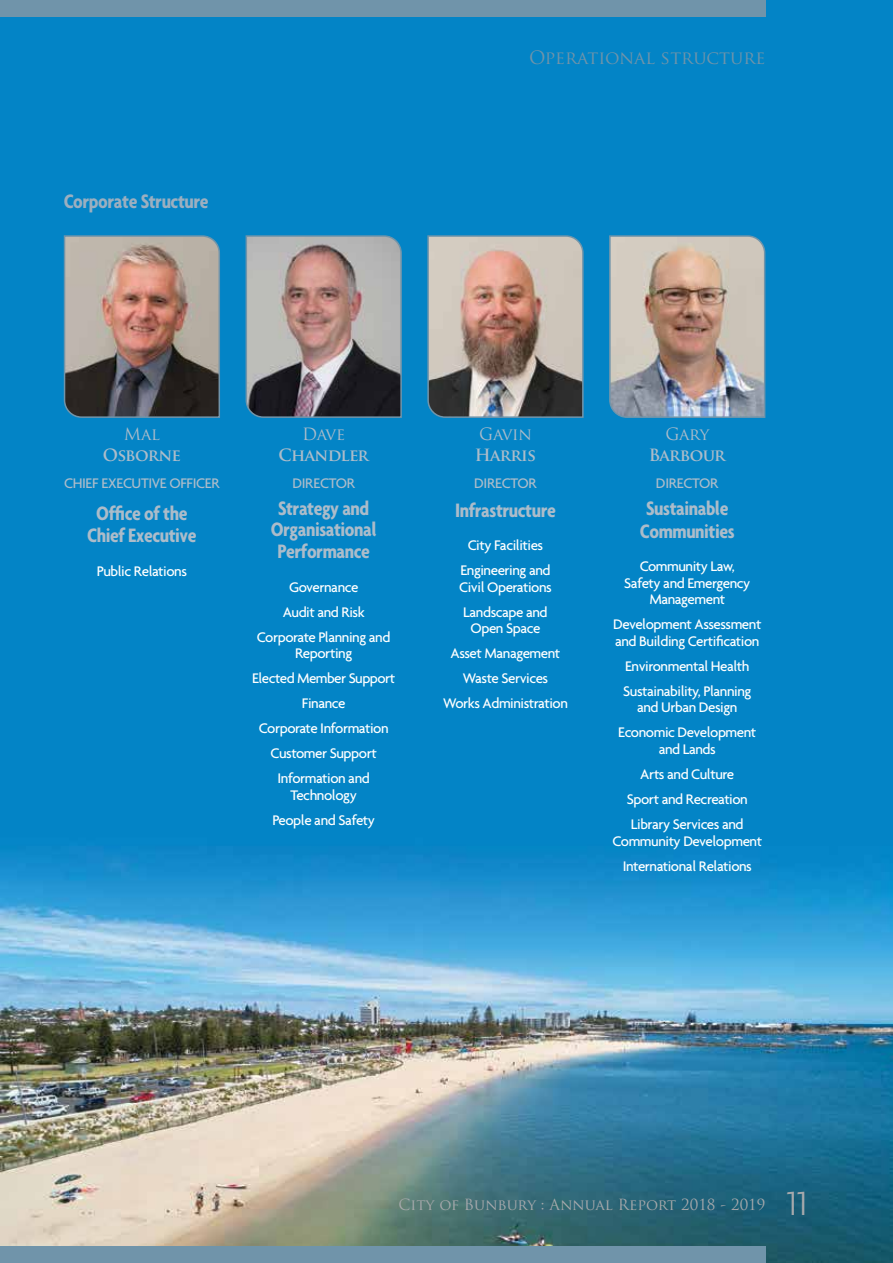
<style>
.page{position:relative;width:893px;height:1263px;background:#fff}
.page>*{position:absolute;margin:0;border:0;box-sizing:border-box;transform-origin:0 0}
.t1{font:300 36px "Agenda";color:#a7a9ac}
.t2{font:700 condensed 21px/22.5px "Agenda";letter-spacing:-.02em;color:#acbcca;text-align:center}
.t3{font:700 condensed 21px "Agenda";letter-spacing:-.02em;color:#9bafc0}
.t4{font:18px "Trajan Pro";color:#7094aa}
.t5{font:700 16.5px "Trajan Pro";letter-spacing:-.04em;color:#acbcca}
.t6{font:16.5px "Trajan Pro";letter-spacing:-.02em;color:#acbcca}
.t7{font:500 15px/25px "Agenda";letter-spacing:-.03em;color:#fff;text-align:center}
.t8{font:500 15px "Agenda";letter-spacing:-.025em;color:#acbcca}
.t9{font:15px "Trajan Pro";color:#a7a9ac}
</style>
<div class="page">
<img style="left:0;top:0;width:893px;height:1263px">
<img style="left:63px;top:235px;width:158px;height:184px">
<svg style="left:245px;top:235px;width:158px;height:184px"></svg>
<img style="left:427px;top:235px;width:157px;height:184px">
<img style="left:608px;top:235px;width:158px;height:184px">
<div style="left:0;top:0;width:765px;height:17px;background:#7094aa"></div>
<div style="left:0;top:1246px;width:765px;height:17px;background:#7094aa"></div>
<h2 class="t3" style="left:64px;top:189px;width:146px">Corporate Structure</h2>
<p class="t4" style="left:529px;top:46px;width:238px">Operational structure</p>
<p class="t6" style="left:124px;top:424px;width:38px">Mal</p>
<p class="t5" style="left:103px;top:445px;width:80px">Osborne</p>
<p class="t8" style="left:64px;top:474px;width:157px">CHIEF EXECUTIVE OFFICER</p>
<h2 class="t2" style="left:87px;top:501px;width:111px">Office of the<br>Chief Executive</h2>
<p class="t7" style="left:97px;top:558px;width:92px">Public Relations</p>
<p class="t6" style="left:302px;top:424px;width:44px">Dave</p>
<p class="t5" style="left:279px;top:445px;width:92px">Chandler</p>
<p class="t8" style="left:292px;top:474px;width:64px">DIRECTOR</p>
<h2 class="t2" style="left:271px;top:497px;width:107px;line-height:21.5px">Strategy and<br>Organisational<br>Performance</h2>
<p class="t7" style="left:257px;top:574px;width:135px">Governance<br>Audit and Risk<br>Corporate Planning and</p>
<p class="t7" style="left:252px;top:640px;width:145px">Reporting<br>Elected Member Support<br>Finance<br>Corporate Information<br>Customer Support<br>Information and</p>
<p class="t7" style="left:272px;top:782px;width:104px">Technology<br>People and Safety</p>
<p class="t6" style="left:479px;top:424px;width:54px">Gavin</p>
<p class="t5" style="left:475px;top:445px;width:63px">Harris</p>
<p class="t8" style="left:474px;top:474px;width:64px">DIRECTOR</p>
<h2 class="t2" style="left:455px;top:498px;width:102px">Infrastructure</h2>
<p class="t7" style="left:460px;top:533px;width:92px">City Facilities<br>Engineering and</p>
<p class="t7" style="left:459px;top:574px;width:94px;text-align:left">Civil Operations<br>Landscape and</p>
<p class="t7" style="left:443px;top:616px;width:126px">Open Space<br>Asset Management<br>Waste Services<br>Works Administration</p>
<p class="t6" style="left:665px;top:424px;width:45px">Gary</p>
<p class="t5" style="left:649px;top:445px;width:78px">Barbour</p>
<p class="t8" style="left:656px;top:474px;width:64px">DIRECTOR</p>
<h2 class="t2" style="left:640px;top:497px;width:96px;text-align:left">Sustainable<br>Communities</h2>
<p class="t7" style="left:624px;top:558px;width:128px;line-height:16.5px">Community Law,<br>Safety and Emergency<br>Management</p>
<p class="t7" style="left:613px;top:616px;width:150px;line-height:16.5px;text-align:left">Development Assessment and Building Certification</p>
<p class="t7" style="left:623px;top:653px;width:130px;text-align:left">Environmental Health<br>Sustainability, Planning</p>
<p class="t7" style="left:618px;top:695px;width:140px">and Urban Design<br>Economic Development</p>
<p class="t7" style="left:627px;top:736px;width:123px">and Lands<br>Arts and Culture<br>Sport and Recreation<br>Library Services and</p>
<p class="t7" style="left:612px;top:828px;width:151px">Community Development<br>International Relations</p>
<p class="t9" style="left:398px;top:1195px;width:368px">City of Bunbury : Annual Report 2018 - 2019</p>
<h1 class="t1" style="left:787px;top:1182px;width:23px">11</h1>
</div>
